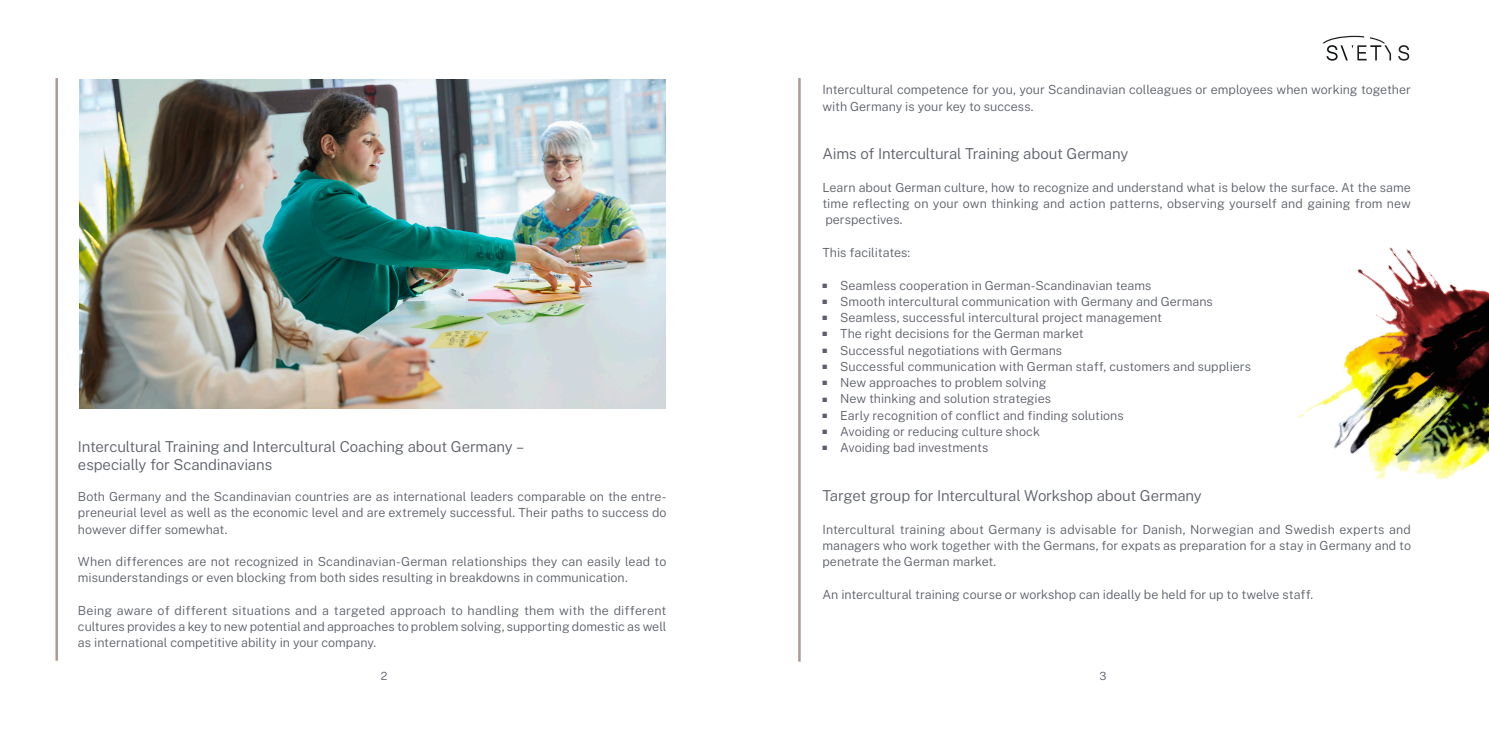
<style>
.page{position:relative;width:1489px;height:745px;background:#fff}
.page>*{position:absolute;margin:0;border:0;box-sizing:border-box;transform-origin:0 0}
.Subheadline{font:300 15px/17.5px "Public Sans";letter-spacing:-.015em;color:#5c5f69}
.Fliesstext{font:300 12.5px/16.2px "Public Sans";color:#5c5f69;text-align:justify}
.Fliesstext-2{font:300 11.25px "Public Sans";color:#5c5f69}
</style>
<div class="page">
<hr style="left:55px;top:78px;width:3px;height:582px;background:#ac9a95">
<svg style="left:1398px;top:45px;width:10px;height:16px"></svg>
<svg style="left:1322px;top:36px;width:68px;height:25px"></svg>
<hr style="left:798px;top:78px;width:2px;height:583px;background:#ac9a95">
<img style="left:79px;top:79px;width:586px;height:329px">
<img style="left:1297px;top:247px;width:191px;height:233px">
<p class="Subheadline" style="left:78px;top:437px;width:448px">Intercultural Training and Intercultural Coaching about Germany – especially for Scandinavians</p>
<p class="Fliesstext" style="left:78px;top:487px;width:590px">Both Germany and the Scandinavian countries are as international leaders comparable on the entre&shy;preneurial level as well as the economic level and are extremely successful. Their paths to success do however differ somewhat.</p>
<p class="Fliesstext" style="left:78px;top:552px;width:590px">When differences are not recognized in Scandinavian-German relationships they can easily lead to misunderstandings or even blocking from both sides resulting in breakdowns in communication.</p>
<p class="Fliesstext" style="left:78px;top:601px;width:590px">Being aware of different situations and a targeted approach to handling them with the different cultures provides a key to new potential and approaches to problem solving, supporting domestic as well as international competitive ability in your company.</p>
<p class="Fliesstext" style="left:822px;top:81px;width:590px">Intercultural competence for you, your Scandinavian colleagues or employees when working together with Germany is your key to success.</p>
<p class="Subheadline" style="left:822px;top:144px;width:307px">Aims of Intercultural Training about Germany</p>
<p class="Fliesstext" style="left:822px;top:178px;width:590px">Learn about German culture, how to recognize and understand what is below the surface. At the same time reflecting on your own thinking and action patterns, observing yourself and gaining from new perspectives.</p>
<p class="Fliesstext" style="left:822px;top:243px;width:89px">This facilitates:</p>
<p class="Fliesstext" style="left:822px;top:276px;width:330px">■ Seamless cooperation in German-Scandinavian teams</p>
<p class="Fliesstext" style="left:822px;top:292px;width:392px">■ Smooth intercultural communication with Germany and Germans</p>
<p class="Fliesstext" style="left:822px;top:308px;width:341px">■ Seamless, successful intercultural project management</p>
<p class="Fliesstext" style="left:822px;top:325px;width:263px">■ The right decisions for the German market</p>
<p class="Fliesstext" style="left:822px;top:341px;width:241px">■ Successful negotiations with Germans</p>
<p class="Fliesstext" style="left:822px;top:357px;width:430px">■ Successful communication with German staff, customers and suppliers</p>
<p class="Fliesstext" style="left:822px;top:373px;width:225px">■ New approaches to problem solving</p>
<p class="Fliesstext" style="left:822px;top:390px;width:230px">■ New thinking and solution strategies</p>
<p class="Fliesstext" style="left:822px;top:406px;width:303px">■ Early recognition of conflict and finding solutions</p>
<p class="Fliesstext" style="left:822px;top:422px;width:219px">■ Avoiding or reducing culture shock</p>
<p class="Fliesstext" style="left:822px;top:438px;width:167px">■ Avoiding bad investments</p>
<p class="Subheadline" style="left:822px;top:485px;width:381px">Target group for Intercultural Workshop about Germany</p>
<p class="Fliesstext" style="left:822px;top:520px;width:590px">Intercultural training about Germany is advisable for Danish, Norwegian and Swedish experts and managers who work together with the Germans, for expats as preparation for a stay in Germany and to penetrate the German market.</p>
<p class="Fliesstext" style="left:822px;top:585px;width:492px">An intercultural training course or workshop can ideally be held for up to twelve staff.</p>
<p class="Fliesstext-2" style="left:381px;top:667px;width:8px">2</p>
<p class="Fliesstext-2" style="left:1099px;top:667px;width:8px">3</p>
</div>
